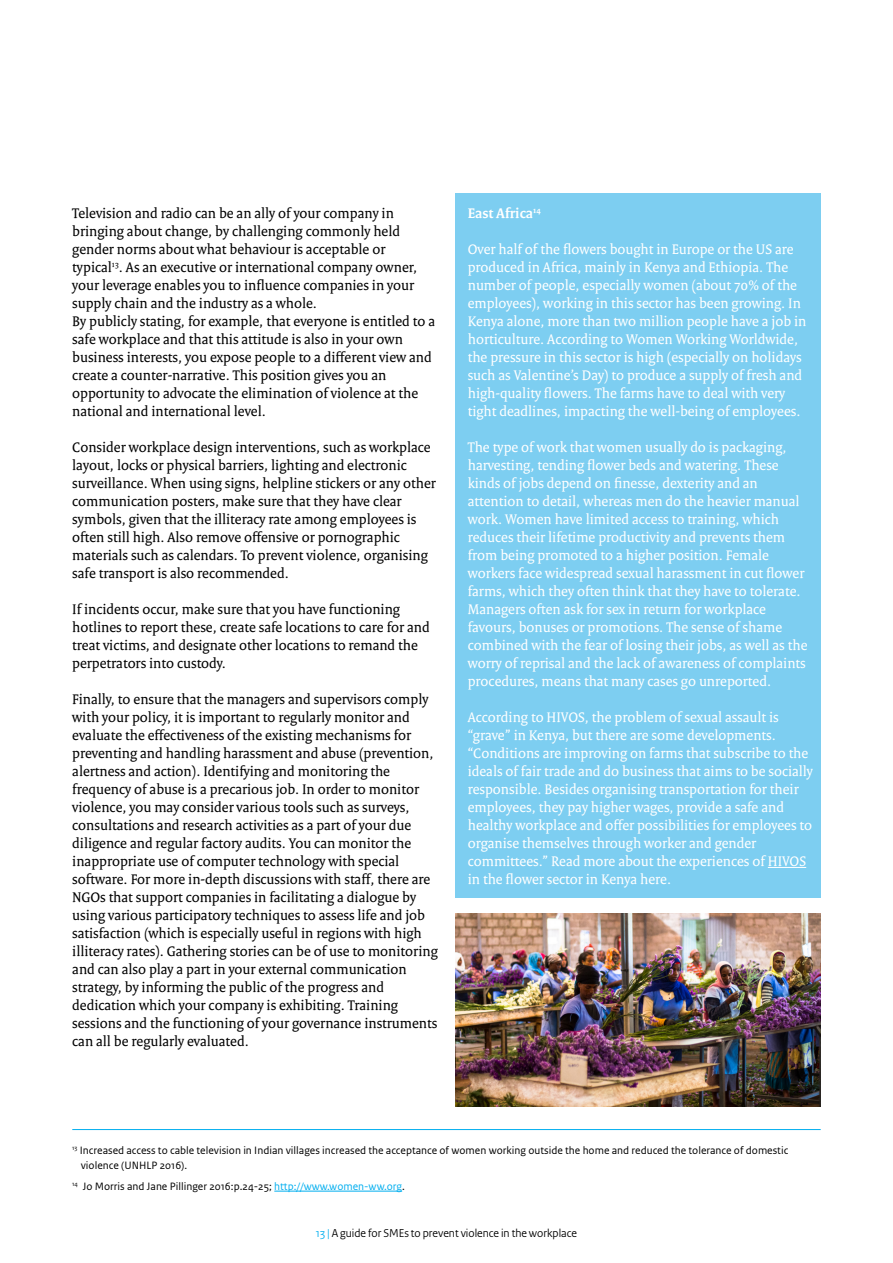
<style>
.page{position:relative;width:893px;height:1263px;background:#fff}
.page>*{position:absolute;margin:0;border:0;box-sizing:border-box;transform-origin:0 0}
.t1{font:15px/18px "Rijksoverheid Serif";color:#000}
.t2{font:15px/18px "Rijksoverheid Serif";color:#fff}
.t3{font:700 15px "Rijksoverheid Serif";color:#fff}
.t4{font:12px "Rijksoverheid Sans Heading";color:#000}
.t5{font:11.25px/15px "Rijksoverheid Sans Text";color:#000}
.s1{color:#00aeef}
</style>
<div class="page">
<div style="left:455px;top:193px;width:366px;height:705px;background:#7dcef1"></div>
<hr style="left:768px;top:867px;width:38px;height:1px;background:#fff">
<hr style="left:274px;top:1191px;width:128px;height:1px;background:#00aeef">
<hr style="left:72px;top:1129px;width:749px;height:1px;background:#00aeef">
<img style="left:455px;top:914px;width:366px;height:192px">
<p class="t1" style="left:72px;top:204px;width:364px">Television and radio can be an ally of your company in bringing about change, by challenging commonly held gender norms about what behaviour is acceptable or typical<sup>13</sup>. As an executive or international company owner, your leverage enables you to influence companies in your supply chain and the industry as a whole.<br>By publicly stating, for example, that everyone is entitled to a safe workplace and that this attitude is also in your own business interests, you expose people to a different view and create a counter-narrative. This position gives you an opportunity to advocate the elimination of violence at the national and international level.</p>
<p class="t1" style="left:72px;top:438px;width:365px">Consider workplace design interventions, such as workplace layout, locks or physical barriers, lighting and electronic surveillance. When using signs, helpline stickers or any other communication posters, make sure that they have clear symbols, given that the illiteracy rate among employees is often still high. Also remove offensive or pornographic materials such as calendars. To prevent violence, organising safe transport is also recommended.</p>
<p class="t1" style="left:72px;top:600px;width:359px">If incidents occur, make sure that you have functioning hotlines to report these, create safe locations to care for and treat victims, and designate other locations to remand the perpetrators into custody.</p>
<p class="t1" style="left:72px;top:690px;width:367px">Finally, to ensure that the managers and supervisors comply with your policy, it is important to regularly monitor and evaluate the effectiveness of the existing mechanisms for preventing and handling harassment and abuse (prevention, alertness and action). Identifying and monitoring the frequency of abuse is a precarious job. In order to monitor violence, you may consider various tools such as surveys, consultations and research activities as a part of your due diligence and regular factory audits. You can monitor the inappropriate use of computer technology with special software. For more in-depth discussions with staff, there are NGOs that support companies in facilitating a dialogue by using various participatory techniques to assess life and job satisfaction (which is especially useful in regions with high illiteracy rates). Gathering stories can be of use to monitoring and can also play a part in your external communication strategy, by informing the public of the progress and dedication which your company is exhibiting. Training sessions and the functioning of your governance instruments can all be regularly evaluated.</p>
<p class="t3" style="left:468px;top:204px;width:75px">East Africa<sup>14</sup></p>
<p class="t2" style="left:468px;top:240px;width:340px">Over half of the flowers bought in Europe or the US are produced in Africa, mainly in Kenya and Ethiopia. The number of people, especially women (about 70% of the employees), working in this sector has been growing. In Kenya alone, more than two million people have a job in horticulture. According to Women Working Worldwide, the pressure in this sector is high (especially on holidays such as Valentine’s Day) to produce a supply of fresh and high-quality flowers. The farms have to deal with very tight deadlines, impacting the well-being of employees.</p>
<p class="t2" style="left:468px;top:438px;width:341px">The type of work that women usually do is packaging, harvesting, tending flower beds and watering. These kinds of jobs depend on finesse, dexterity and an attention to detail, whereas men do the heavier manual work. Women have limited access to training, which reduces their lifetime productivity and prevents them from being promoted to a higher position. Female workers face widespread sexual harassment in cut flower farms, which they often think that they have to tolerate.<br>Managers often ask for sex in return for workplace favours, bonuses or promotions. The sense of shame combined with the fear of losing their jobs, as well as the worry of reprisal and the lack of awareness of complaints procedures, means that many cases go unreported.</p>
<p class="t2" style="left:468px;top:708px;width:347px">According to HIVOS, the problem of sexual assault is “grave” in Kenya, but there are some developments. “Conditions are improving on farms that subscribe to the ideals of fair trade and do business that aims to be socially responsible. Besides organising transportation for their employees, they pay higher wages, provide a safe and healthy workplace and offer possibilities for employees to organise themselves through worker and gender committees.” Read more about the experiences of HIVOS in the flower sector in Kenya here.</p>
<p class="t5" style="left:81px;top:1143px;width:709px;text-indent:-8px"><sup>13</sup> Increased access to cable television in Indian villages increased the acceptance of women working outside the home and reduced the tolerance of domestic violence (UNHLP 2016).</p>
<p class="t5" style="left:72px;top:1179px;width:334px"><sup>14</sup> Jo Morris and Jane Pillinger 2016:p.24-25; <span class="s1">http://www.women-ww.org</span>.</p>
<p class="t4" style="left:316px;top:1226px;width:262px"><span class="s1">13 |</span> A guide for SMEs to prevent violence in the workplace</p>
</div>
